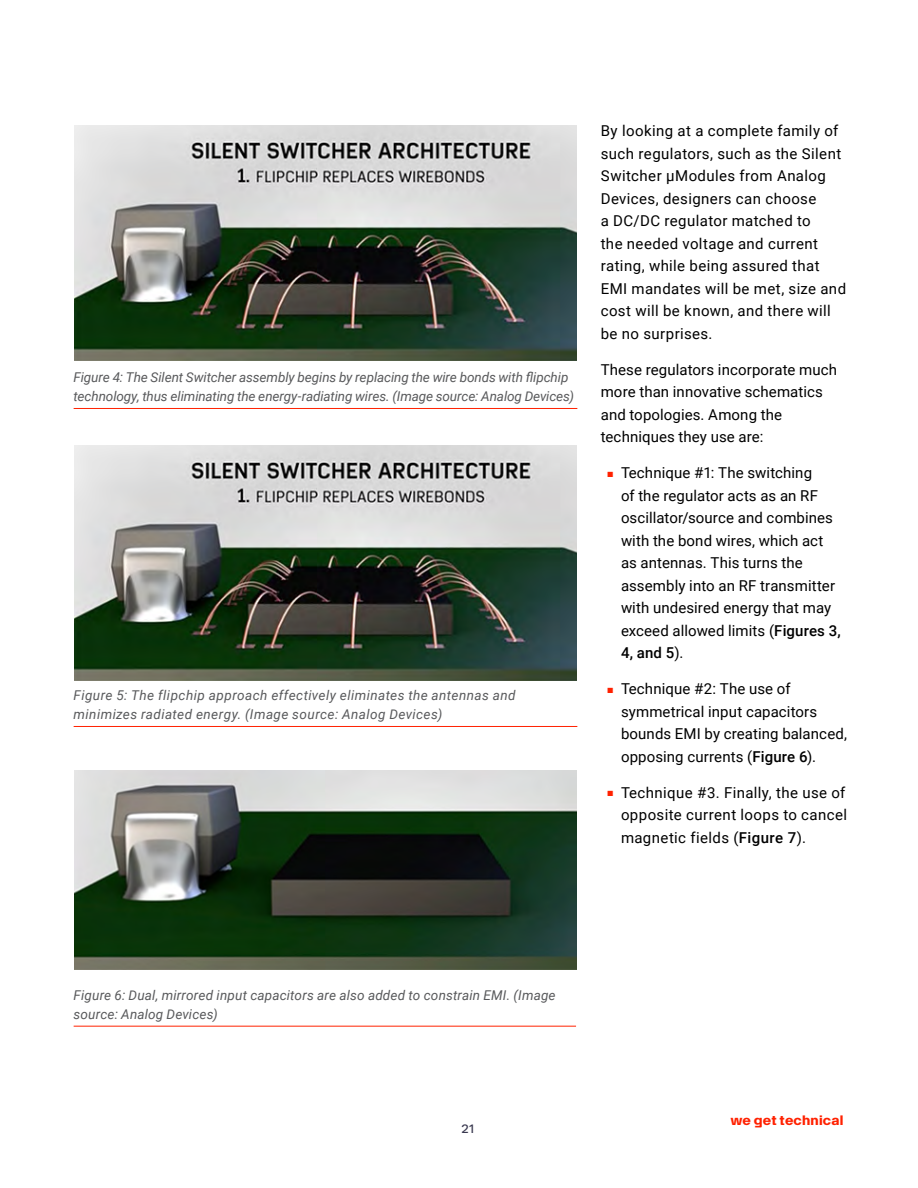
<style>
.page{position:relative;width:918px;height:1188px;background:#fff}
.page>*{position:absolute;margin:0;border:0;box-sizing:border-box;transform-origin:0 0}
.t1{font:15px/22.5px "Roboto";letter-spacing:.015em;color:#000}
.t2{font:italic 13.5px/18.9px "Roboto";letter-spacing:-.01em;color:#58595b}
.t3{font:italic 13.5px/18.9px "Roboto";letter-spacing:.03em;color:#58595b}
.t4{font:italic 13.5px/18.9px "Roboto";letter-spacing:.01em;color:#58595b}
.t5{font:700 13.5px "Digi Key Artex";letter-spacing:.015em;color:#ff2100}
.t6{font:12px "Digi Key Artex";color:#39384f}
.s1{color:#ff2100}
.s2{font-weight:500}
</style>
<div class="page">
<img style="left:75px;top:126px;width:501px;height:235px">
<img style="left:75px;top:445px;width:501px;height:235px">
<hr style="left:74px;top:408px;width:503px;height:1px;background:#ff2100">
<hr style="left:74px;top:726px;width:503px;height:1px;background:#ff2100">
<hr style="left:74px;top:1026px;width:502px;height:1px;background:#ff2100">
<img style="left:75px;top:771px;width:501px;height:198px">
<p class="t2" style="left:74px;top:368px;width:502px">Figure 4: The Silent Switcher assembly begins by replacing the wire bonds with flipchip technology, thus eliminating the energy-radiating wires. (Image source: Analog Devices)</p>
<p class="t3" style="left:74px;top:686px;width:443px">Figure 5: The flipchip approach effectively eliminates the antennas and minimizes radiated energy. (Image source: Analog Devices)</p>
<p class="t1" style="left:601px;top:119px;width:247px">By looking at a complete family of such regulators, such as the Silent<br>Switcher µModules from Analog<br>Devices, designers can choose<br>a DC/DC regulator matched to<br>the needed voltage and current rating, while being assured that<br>EMI mandates will be met, size and cost will be known, and there will be no surprises.</p>
<p class="t1" style="left:601px;top:358px;width:238px">These regulators incorporate much more than innovative schematics and topologies. Among the techniques they use are:</p>
<p class="t1" style="left:621px;top:461px;width:221px;text-indent:-13px"><span class="s1">■</span> Technique #1: The switching<br>of the regulator acts as an RF oscillator/source and combines with the bond wires, which act as antennas. This turns the assembly into an RF transmitter with undesired energy that may exceed allowed limits (<span class="s2">Figures 3,<br>4, and 5</span>).</p>
<p class="t1" style="left:621px;top:677px;width:228px;text-indent:-13px"><span class="s1">■</span> Technique #2: The use of symmetrical input capacitors bounds EMI by creating balanced, opposing currents (<span class="s2">Figure 6</span>).</p>
<p class="t1" style="left:621px;top:781px;width:228px;text-indent:-13px"><span class="s1">■</span> Technique #3. Finally, the use of opposite current loops to cancel magnetic fields (<span class="s2">Figure 7</span>).</p>
<p class="t4" style="left:74px;top:985px;width:483px">Figure 6: Dual, mirrored input capacitors are also added to constrain EMI. (Image source: Analog Devices)</p>
<p class="t6" style="left:462px;top:1120px;width:14px">21</p>
<p class="t5" style="left:730px;top:1110px;width:115px">we get technical</p>
</div>
